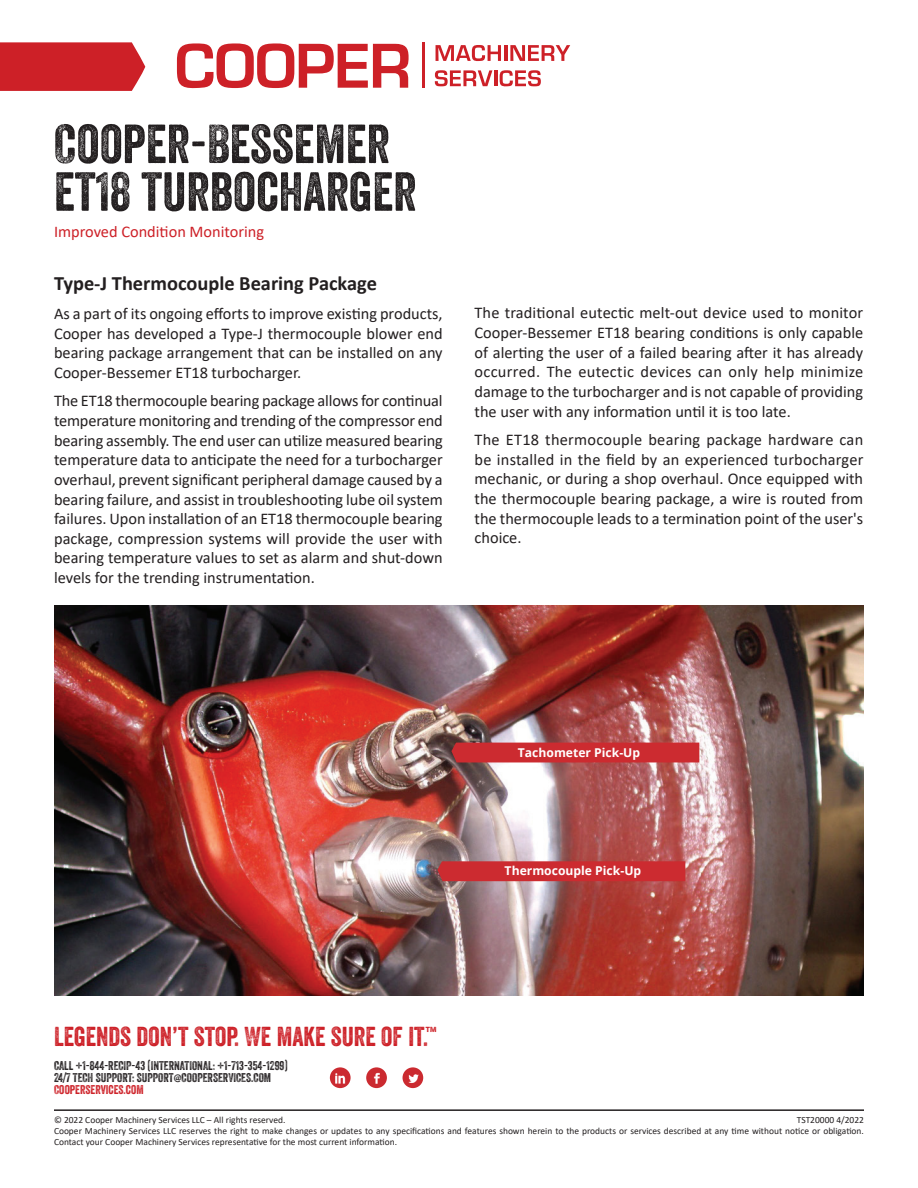
<style>
.page{position:relative;width:918px;height:1188px;background:#fff}
.page>*{position:absolute;margin:0;border:0;box-sizing:border-box;transform-origin:0 0}
.t1{font:53.1px/47.7px "Veneer Two";color:#231f20}
.t2{font:26.55px "Veneer Two";color:#cd2027}
.t3{font:700 20.4px "Calibri";color:#231f20}
.t4{font:16.35px/19.6px "Calibri";color:#231f20;text-align:justify}
.t5{font:16.35px "Calibri";color:#cd2027}
.t6{font:12.3px/12.3px "Veneer Two";color:#231f20}
.t7{font:12.3px "Veneer Two";color:#cd2027}
.t8{font:700 12.15px "Open Sans";color:#fff}
.t9{font:9.45px/11.4px "Calibri";color:#231f20;text-align:justify}
</style>
<div class="page">
<svg style="left:177px;top:43px;width:232px;height:46px"></svg>
<svg style="left:436px;top:45px;width:65px;height:16px"></svg>
<hr style="left:504px;top:45px;width:3px;height:16px;background:#cd2027">
<svg style="left:510px;top:45px;width:60px;height:16px"></svg>
<svg style="left:435px;top:70px;width:57px;height:16px"></svg>
<hr style="left:494px;top:70px;width:3px;height:16px;background:#cd2027">
<svg style="left:500px;top:70px;width:41px;height:17px"></svg>
<hr style="left:422px;top:42px;width:3px;height:46px;background:#cd2027">
<svg style="left:0;top:42px;width:145px;height:49px;background:#cf2b32"></svg>
<hr style="left:54px;top:1109px;width:810px;height:2px;background:#231f20">
<div style="left:330px;top:1067px;width:21px;height:21px;background:#cb2a30;border-radius:50%"></div>
<div style="left:366px;top:1067px;width:21px;height:21px;background:#cb2a30;border-radius:50%"></div>
<div style="left:403px;top:1067px;width:20px;height:21px;background:#cb2a30;border-radius:50%"></div>
<svg style="left:373px;top:1072px;width:7px;height:11px"></svg>
<svg style="left:335px;top:1073px;width:11px;height:11px"></svg>
<svg style="left:408px;top:1074px;width:11px;height:9px"></svg>
<img style="left:54px;top:606px;width:809px;height:390px">
<div style="left:451px;top:743px;width:248px;height:19px;background:#cc2b30"></div>
<div style="left:437px;top:861px;width:248px;height:20px;background:#cc2b30"></div>
<h1 class="t1" style="left:54px;top:120px;width:364px">COOPER-BESSEMER<br>ET18 TURBOCHARGER</h1>
<p class="t5" style="left:54px;top:220px;width:212px">Improved Condition Monitoring</p>
<p class="t3" style="left:54px;top:269px;width:324px">Type-J Thermocouple Bearing Package</p>
<p class="t4" style="left:54px;top:303px;width:390px">As a part of its ongoing efforts to improve existing products, Cooper has developed a Type-J thermocouple blower end bearing package arrangement that can be installed on any Cooper-Bessemer ET18 turbocharger.</p>
<p class="t4" style="left:54px;top:391px;width:390px">The ET18 thermocouple bearing package allows for continual temperature monitoring and trending of the compressor end bearing assembly. The end user can utilize measured bearing temperature data to anticipate the need for a turbocharger overhaul, prevent significant peripheral damage caused by a bearing failure, and assist in troubleshooting lube oil system failures. Upon installation of an ET18 thermocouple bearing package, compression systems will provide the user with bearing temperature values to set as alarm and shut-down levels for the trending instrumentation.</p>
<p class="t4" style="left:475px;top:303px;width:390px">The traditional eutectic melt-out device used to monitor Cooper-Bessemer ET18 bearing conditions is only capable of alerting the user of a failed bearing after it has already occurred. The eutectic devices can only help minimize damage to the turbocharger and is not capable of providing the user with any information until it is too late.</p>
<p class="t4" style="left:475px;top:429px;width:390px">The ET18 thermocouple bearing package hardware can be installed in the field by an experienced turbocharger mechanic, or during a shop overhaul. Once equipped with the thermocouple bearing package, a wire is routed from the thermocouple leads to a termination point of the user's choice.</p>
<h2 class="t2" style="left:54px;top:1020px;width:385px">LEGENDS DON’T STOP. WE MAKE SURE OF IT.<sup>™</sup></h2>
<p class="t6" style="left:54px;top:1059px;width:235px">CALL +1-844-RECIP-43 (INTERNATIONAL: +1-713-354-1299)<br>24/7 TECH SUPPORT: SUPPORT@COOPERSERVICES.COM</p>
<p class="t7" style="left:54px;top:1082px;width:91px">COOPERSERVICES.COM</p>
<p class="t8" style="left:518px;top:744px;width:124px">Tachometer Pick-Up</p>
<p class="t8" style="left:505px;top:862px;width:138px">Thermocouple Pick-Up</p>
<p class="t9" style="left:54px;top:1114px;width:812px;text-indent:743px">TST20000 4/2022<br>Cooper Machinery Services LLC reserves the right to make changes or updates to any specifications and features shown herein to the products or services described at any time without notice or obligation.<br>Contact your Cooper Machinery Services representative for the most current information.</p>
<p class="t9" style="left:54px;top:1114px;width:233px">© 2022 Cooper Machinery Services LLC – All rights reserved.</p>
</div>
